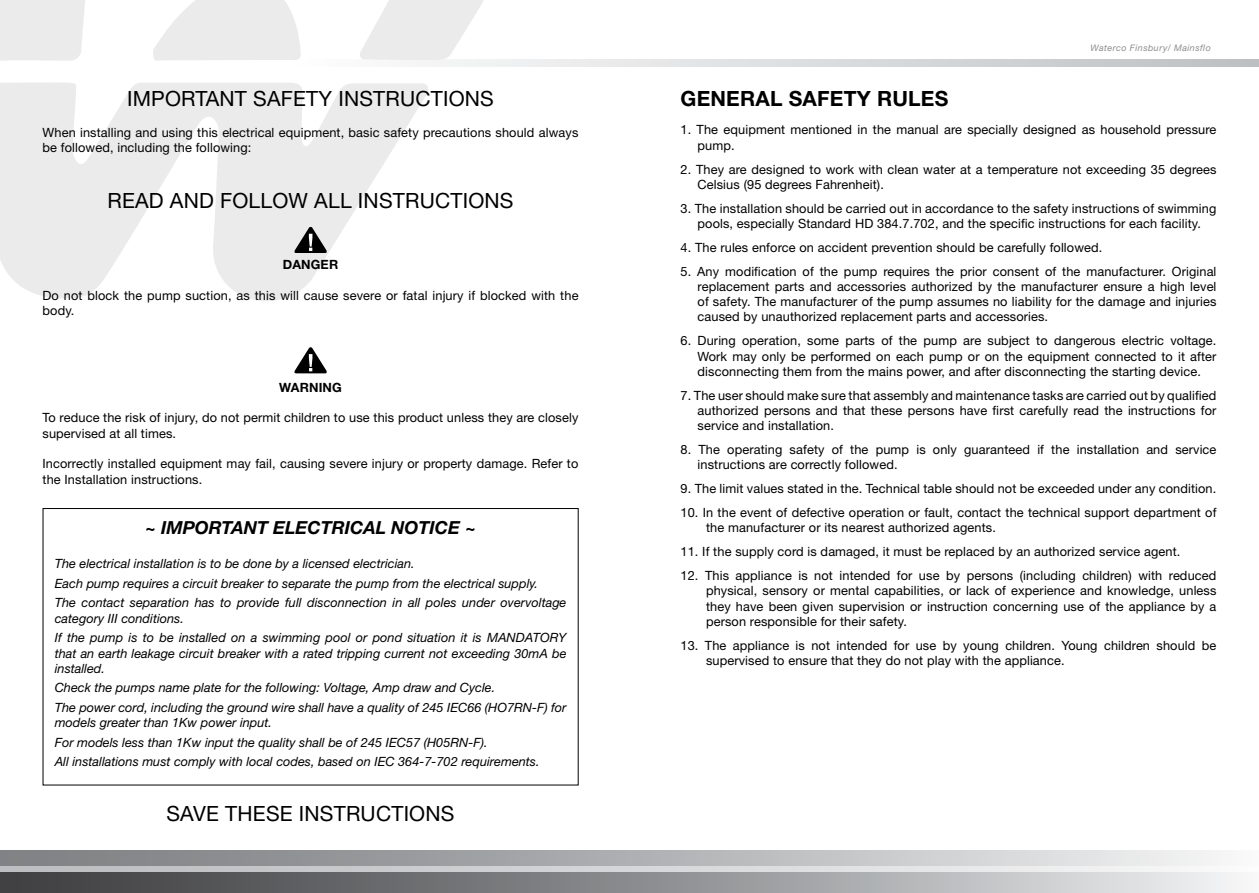
<style>
.page{position:relative;width:1259px;height:893px;background:#fff}
.page>*{position:absolute;margin:0;border:0;box-sizing:border-box;transform-origin:0 0}
.t1{font:21px "Helvetica Neue LT Std";letter-spacing:.01em;color:#000}
.t2{font:700 21px "Helvetica Neue LT Std";letter-spacing:.01em;color:#000}
.t3{font:italic 700 18px "Helvetica Neue LT Std";color:#000}
.t4{font:12.75px/15.3px "Helvetica Neue LT Std";letter-spacing:.01em;color:#000}
.t5{font:italic 12.75px/19.5px "Helvetica Neue LT Std";color:#000}
.t6{font:700 12.75px "Helvetica Neue LT Std";letter-spacing:.01em;color:#000}
.t7{font:italic 9px "Helvetica Neue LT Std";letter-spacing:.05em;color:#8a8c8e}
</style>
<div class="page">
<div style="left:0;top:872px;width:1259px;height:21px;background:linear-gradient(to right,#333436,#eceeef)"></div>
<svg style="left:0;top:865px;width:1218px;height:7px;background:#d0d1d3"></svg>
<svg style="left:0;top:850px;width:1218px;height:15px;background:#b0b1b4"></svg>
<svg style="left:0;top:82px;width:428px;height:219px;fill:#ebebec"></svg>
<svg style="left:0;top:0;width:1259px;height:67px"></svg>
<svg style="left:293px;top:227px;width:35px;height:27px"></svg>
<svg style="left:294px;top:347px;width:33px;height:27px"></svg>
<div style="left:43px;top:508px;width:535px;height:277px;border:1px solid #000"></div>
<h1 class="t1" style="left:127px;top:86px;width:368px">IMPORTANT SAFETY INSTRUCTIONS</h1>
<p class="t4" style="left:43px;top:125px;width:537px">When installing and using this electrical equipment, basic safety precautions should always be followed, including the following:</p>
<h1 class="t1" style="left:107px;top:188px;width:407px">READ AND FOLLOW ALL INSTRUCTIONS</h1>
<p class="t6" style="left:283px;top:257px;width:57px">DANGER</p>
<p class="t4" style="left:43px;top:288px;width:537px">Do not block the pump suction, as this will cause severe or fatal injury if blocked with the body.</p>
<p class="t6" style="left:279px;top:379px;width:64px">WARNING</p>
<p class="t4" style="left:43px;top:410px;width:537px">To reduce the risk of injury, do not permit children to use this product unless they are closely supervised at all times.</p>
<p class="t4" style="left:43px;top:456px;width:537px">Incorrectly installed equipment may fail, causing severe injury or property damage. Refer to the Installation instructions.</p>
<h2 class="t3" style="left:145px;top:517px;width:332px">~ IMPORTANT ELECTRICAL NOTICE ~</h2>
<p class="t5" style="left:55px;top:554px;width:513px">The electrical installation is to be done by a licensed electrician.<br>Each pump requires a circuit breaker to separate the pump from the electrical supply.<br>The contact separation has to provide full disconnection in all poles under overvoltage</p>
<p class="t5" style="left:55px;top:608px;width:513px">category III conditions.<br>If the pump is to be installed on a swimming pool or pond situation it is MANDATORY</p>
<p class="t5" style="left:55px;top:645px;width:513px;line-height:15.3px">that an earth leakage circuit breaker with a rated tripping current not exceeding 30mA be installed.</p>
<p class="t5" style="left:55px;top:678px;width:513px">Check the pumps name plate for the following: Voltage, Amp draw and Cycle.<br>The power cord, including the ground wire shall have a quality of 245 IEC66 (HO7RN-F) for</p>
<p class="t5" style="left:55px;top:713px;width:486px">models greater than 1Kw power input.<br>For models less than 1Kw input the quality shall be of 245 IEC57 (H05RN-F).<br>All installations must comply with local codes, based on IEC 364-7-702 requirements.</p>
<h1 class="t1" style="left:166px;top:801px;width:289px">SAVE THESE INSTRUCTIONS</h1>
<p class="t7" style="left:1090px;top:42px;width:122px">Waterco Finsbury/ Mainsflo</p>
<h1 class="t2" style="left:680px;top:86px;width:269px">GENERAL SAFETY RULES</h1>
<p class="t4" style="left:697px;top:122px;width:520px;text-indent:-17px">1. The equipment mentioned in the manual are specially designed as household pressure pump.</p>
<p class="t4" style="left:697px;top:161px;width:520px;text-indent:-17px">2. They are designed to work with clean water at a temperature not exceeding 35 degrees<br>Celsius (95 degrees Fahrenheit).</p>
<p class="t4" style="left:680px;top:200px;width:537px;text-align:center">3. The installation should be carried out in accordance to the safety instructions of swimming pools, especially Standard HD 384.7.702, and the specific instructions for each facility.</p>
<p class="t4" style="left:680px;top:239px;width:423px">4. The rules enforce on accident prevention should be carefully followed.</p>
<p class="t4" style="left:697px;top:263px;width:520px;text-align:justify;text-indent:-17px">5. Any modification of the pump requires the prior consent of the manufacturer. Original replacement parts and accessories authorized by the manufacturer ensure a high level of safety. The manufacturer of the pump assumes no liability for the damage and injuries caused by unauthorized replacement parts and accessories.</p>
<p class="t4" style="left:697px;top:333px;width:520px;text-align:justify;text-indent:-17px">6. During operation, some parts of the pump are subject to dangerous electric voltage.<br>Work may only be performed on each pump or on the equipment connected to it after disconnecting them from the mains power, and after disconnecting the starting device.</p>
<p class="t4" style="left:697px;top:387px;width:520px;text-align:justify;text-indent:-17px">7. The user should make sure that assembly and maintenance tasks are carried out by qualified authorized persons and that these persons have first carefully read the instructions for service and installation.</p>
<p class="t4" style="left:697px;top:442px;width:520px;text-indent:-17px">8. The operating safety of the pump is only guaranteed if the installation and service instructions are correctly followed.</p>
<p class="t4" style="left:680px;top:481px;width:537px">9. The limit values stated in the. Technical table should not be exceeded under any condition.</p>
<p class="t4" style="left:706px;top:505px;width:512px;text-indent:-26px">10. In the event of defective operation or fault, contact the technical support department of the manufacturer or its nearest authorized agents.</p>
<p class="t4" style="left:680px;top:544px;width:501px">11. If the supply cord is damaged, it must be replaced by an authorized service agent.</p>
<p class="t4" style="left:706px;top:568px;width:512px;text-align:justify;text-indent:-26px">12. This appliance is not intended for use by persons (including children) with reduced physical, sensory or mental capabilities, or lack of experience and knowledge, unless they have been given supervision or instruction concerning use of the appliance by a person responsible for their safety.</p>
<p class="t4" style="left:706px;top:637px;width:512px;text-indent:-26px">13. The appliance is not intended for use by young children. Young children should be supervised to ensure that they do not play with the appliance.</p>
</div>
